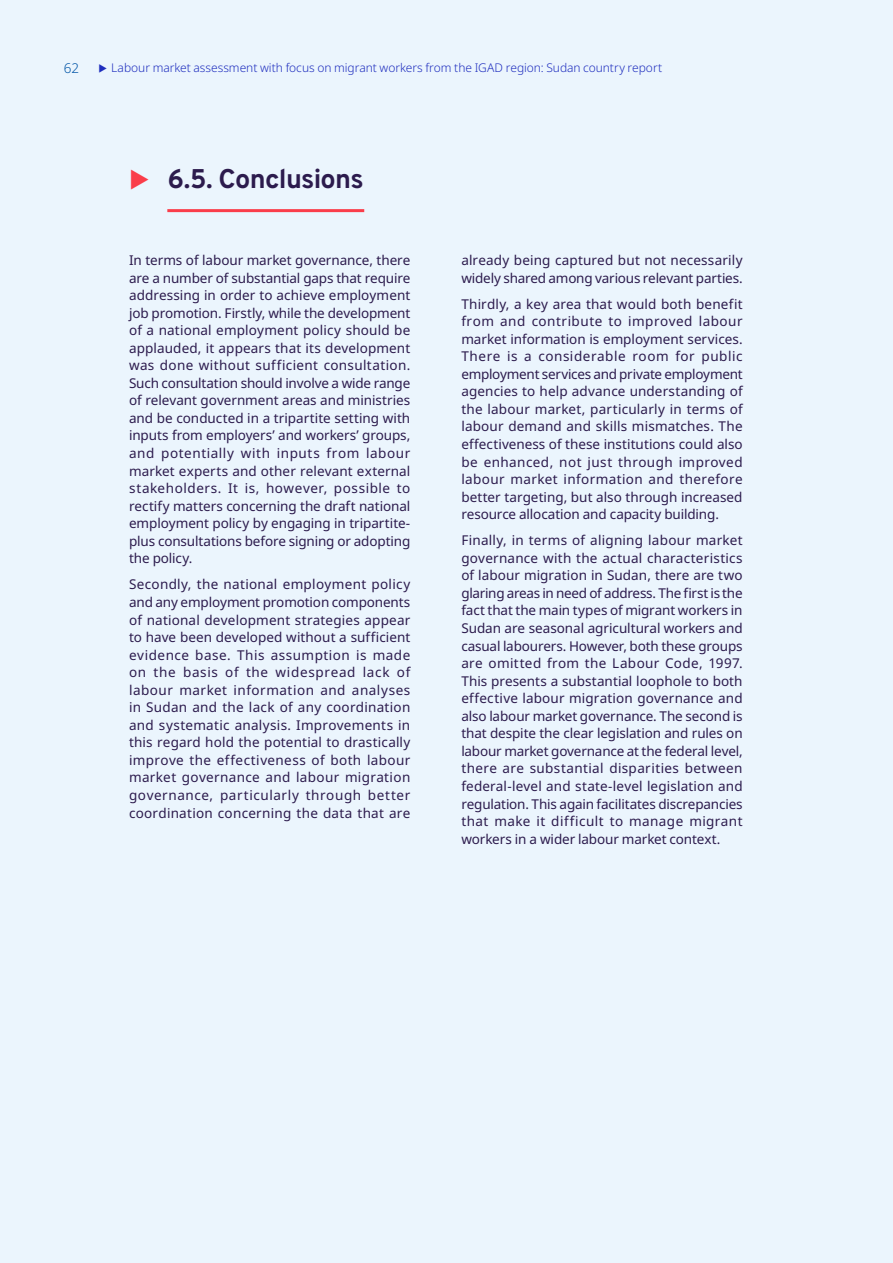
<style>
.page{position:relative;width:893px;height:1263px;background:#fff}
.page>*{position:absolute;margin:0;border:0;box-sizing:border-box;transform-origin:0 0}
.t1{font:700 27px "Overpass";letter-spacing:-.025em;color:#2c1b4d}
.t2{font:13.5px/17.5px "Noto Sans";letter-spacing:-.005em;color:#2c1b4d;text-align:justify}
.t3{font:300 13.5px "Noto Sans";color:#0054a6}
.t4{font:300 12px "Noto Sans";letter-spacing:-.005em;color:#1e2dbe}
</style>
<div class="page">
<svg style="left:892px;top:76px;width:1px;height:1187px"></svg>
<div style="left:0;top:0;width:892px;height:1263px;background:#ebf5fd"></div>
<hr style="left:167px;top:209px;width:197px;height:3px;background:#fa3d4a">
<p class="t3" style="left:64px;top:59px;width:17px">62</p>
<p class="t4" style="left:111px;top:60px;width:552px">Labour market assessment with focus on migrant workers from the IGAD region: Sudan country report</p>
<h1 class="t1" style="left:167px;top:157px;width:198px">6.5. Conclusions</h1>
<p class="t2" style="left:129px;top:252px;width:283px">In terms of labour market governance, there are a number of substantial gaps that require addressing in order to achieve employment job promotion. Firstly, while the development of a national employment policy should be applauded, it appears that its development was done without sufficient consultation.<br>Such consultation should involve a wide range of relevant government areas and ministries and be conducted in a tripartite setting with inputs from employers’ and workers’ groups, and potentially with inputs from labour market experts and other relevant external stakeholders. It is, however, possible to rectify matters concerning the draft national employment policy by engaging in tripartite&shy;plus consultations before signing or adopting the policy.</p>
<p class="t2" style="left:129px;top:576px;width:283px">Secondly, the national employment policy and any employment promotion components of national development strategies appear to have been developed without a sufficient evidence base. This assumption is made on the basis of the widespread lack of labour market information and analyses in Sudan and the lack of any coordination and systematic analysis. Improvements in this regard hold the potential to drastically improve the effectiveness of both labour market governance and labour migration governance, particularly through better coordination concerning the data that are</p>
<p class="t2" style="left:461px;top:252px;width:283px">already being captured but not necessarily widely shared among various relevant parties.</p>
<p class="t2" style="left:461px;top:295px;width:283px">Thirdly, a key area that would both benefit from and contribute to improved labour market information is employment services.<br>There is a considerable room for public employment services and private employment agencies to help advance understanding of the labour market, particularly in terms of labour demand and skills mismatches. The effectiveness of these institutions could also be enhanced, not just through improved labour market information and therefore better targeting, but also through increased resource allocation and capacity building.</p>
<p class="t2" style="left:461px;top:532px;width:283px">Finally, in terms of aligning labour market governance with the actual characteristics of labour migration in Sudan, there are two glaring areas in need of address. The first is the fact that the main types of migrant workers in Sudan are seasonal agricultural workers and casual labourers. However, both these groups are omitted from the Labour Code, 1997.<br>This presents a substantial loophole to both effective labour migration governance and also labour market governance. The second is that despite the clear legislation and rules on labour market governance at the federal level, there are substantial disparities between federal-level and state-level legislation and regulation. This again facilitates discrepancies that make it difficult to manage migrant workers in a wider labour market context.</p>
</div>
